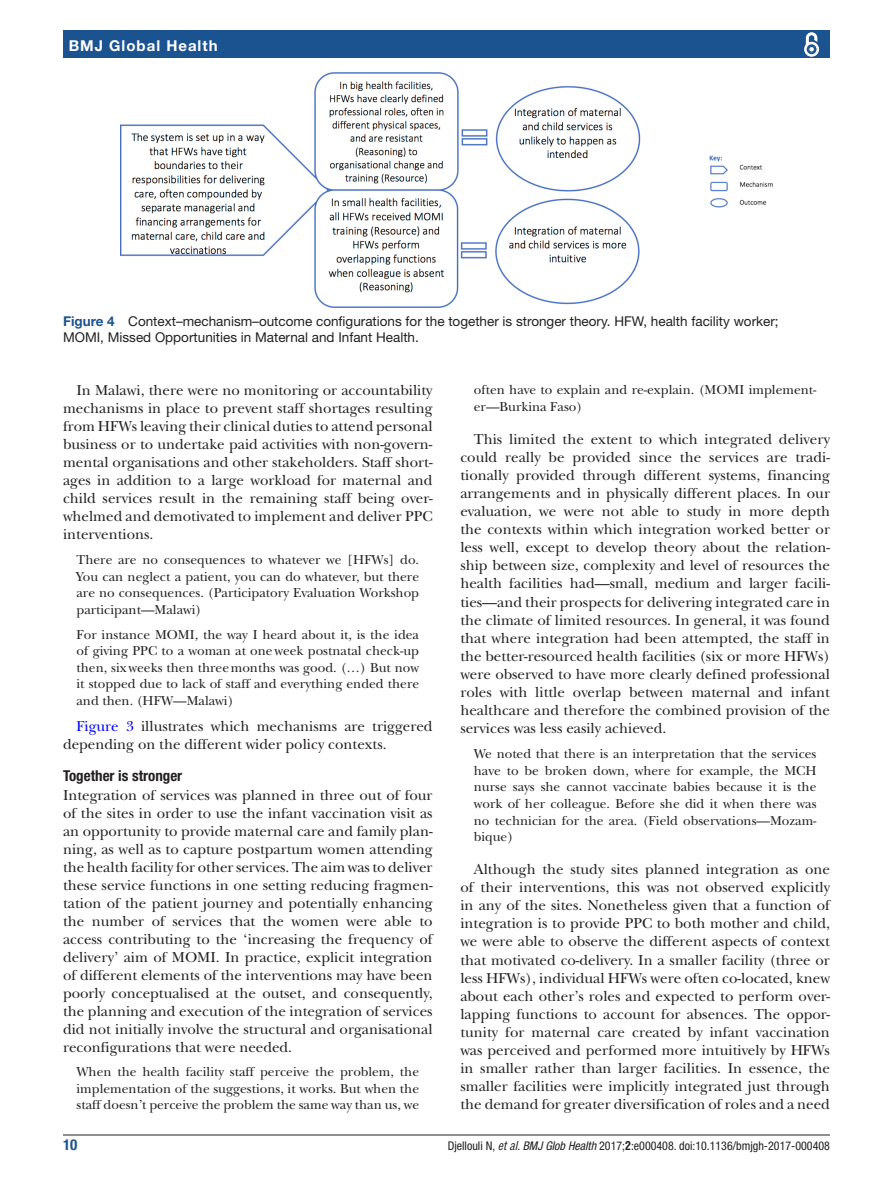
<style>
.page{position:relative;width:893px;height:1191px;background:#fff}
.page>*{position:absolute;margin:0;border:0;box-sizing:border-box;transform-origin:0 0}
.t1{font:15px/18.1px "New Baskerville";color:#231f20;text-align:justify}
.t2{font:700 condensed 15px "Helvetica Neue LT Std";color:#231f20}
.t3{font:700 15px "Helvetica Neue LT Std";letter-spacing:.065em;color:#fff}
.t4{font:700 condensed 15px "Helvetica Neue LT Std";color:#1b5391}
.t5{font:13.5px/16.5px "New Baskerville";color:#231f20;text-align:justify}
.t6{font:13.5px/16.2px "Helvetica Neue LT Std";color:#231f20}
.t7{font:condensed 12px "Helvetica Neue LT Std";color:#231f20}
.s1{font-weight:700;color:#1b5391}
.s2{color:#00f}
.s3{font-family:"Helvetica LT Std";font-style:italic}
.s4{font-style:italic}
.s5{font-family:"Helvetica LT Std";font-weight:700}
</style>
<div class="page">
<hr style="left:63px;top:1134px;width:767px;height:1px;background:#231f20">
<div style="left:63px;top:31px;width:767px;height:27px;background:#1b5391"></div>
<svg style="left:804px;top:32px;width:16px;height:25px"></svg>
<div style="left:808px;top:46px;width:7px;height:7px;border:1px solid #1b5391;border-radius:50%"></div>
<img style="left:121px;top:73px;width:651px;height:235px">
<p class="t3" style="left:69px;top:36px;width:150px">BMJ Global Health</p>
<p class="t6" style="left:63px;top:312px;width:717px"><span class="s1">Figure 4</span> Context–mechanism–outcome configurations for the together is stronger theory. HFW, health facility worker;<br>MOMI, Missed Opportunities in Maternal and Infant Health.</p>
<p class="t1" style="left:63px;top:381px;width:371px;text-indent:14px">In Malawi, there were no monitoring or accountability mechanisms in place to prevent staff shortages resulting from HFWs leaving their clinical duties to attend personal business or to undertake paid activities with non-govern&shy;mental organisations and other stakeholders. Staff short&shy;ages in addition to a large workload for maternal and child services result in the remaining staff being over&shy;whelmed and demotivated to implement and deliver PPC interventions.</p>
<p class="t5" style="left:76px;top:552px;width:344px">There are no consequences to whatever we [HFWs] do.<br>You can neglect a patient, you can do whatever, but there are no consequences. (Participatory Evaluation Workshop participant—Malawi)</p>
<p class="t5" style="left:76px;top:626px;width:344px">For instance MOMI, the way I heard about it, is the idea of giving PPC to a woman at oneweek postnatal check-up then, sixweeks then threemonths was good. (…) But now it stopped due to lack of staff and everything ended there and then. (HFW—Malawi)</p>
<p class="t1" style="left:63px;top:717px;width:371px;text-indent:14px"><span class="s2">Figure 3</span> illustrates which mechanisms are triggered depending on the different wider policy contexts.</p>
<p class="t2" style="left:63px;top:767px;width:121px">Together is stronger</p>
<p class="t1" style="left:63px;top:785px;width:371px">Integration of services was planned in three out of four of the sites in order to use the infant vaccination visit as an opportunity to provide maternal care and family plan&shy;ning, as well as to capture postpartum women attending the health facility for other services. The aim was to deliver these service functions in one setting reducing fragmen&shy;tation of the patient journey and potentially enhancing the number of services that the women were able to access contributing to the ‘increasing the frequency of delivery’ aim of MOMI. In practice, explicit integration of different elements of the interventions may have been poorly conceptualised at the outset, and consequently, the planning and execution of the integration of services did not initially involve the structural and organisational reconfigurations that were needed.</p>
<p class="t5" style="left:76px;top:1063px;width:344px">When the health facility staff perceive the problem, the implementation of the suggestions, it works. But when the staff doesn’t perceive the problem the same way than us, we</p>
<p class="t5" style="left:474px;top:381px;width:344px">often have to explain and re-explain. (MOMI implement&shy;er—Burkina Faso)</p>
<p class="t1" style="left:460px;top:430px;width:371px;text-indent:14px">This limited the extent to which integrated delivery could really be provided since the services are tradi&shy;tionally provided through different systems, financing arrangements and in physically different places. In our evaluation, we were not able to study in more depth the contexts within which integration worked better or less well, except to develop theory about the relation&shy;ship between size, complexity and level of resources the health facilities had—small, medium and larger facili&shy;ties—and their prospects for delivering integrated care in the climate of limited resources. In general, it was found that where integration had been attempted, the staff in the better-resourced health facilities (six or more HFWs) were observed to have more clearly defined professional roles with little overlap between maternal and infant healthcare and therefore the combined provision of the services was less easily achieved.</p>
<p class="t5" style="left:474px;top:745px;width:344px">We noted that there is an interpretation that the services have to be broken down, where for example, the MCH nurse says she cannot vaccinate babies because it is the work of her colleague. Before she did it when there was no technician for the area. (Field observations—Mozam&shy;bique)</p>
<p class="t1" style="left:460px;top:860px;width:371px;text-indent:14px">Although the study sites planned integration as one of their interventions, this was not observed explicitly in any of the sites. Nonetheless given that a function of integration is to provide PPC to both mother and child, we were able to observe the different aspects of context that motivated co-delivery. In a smaller facility (three or less HFWs), individual HFWs were often co-located, knew about each other’s roles and expected to perform over&shy;lapping functions to account for absences. The oppor&shy;tunity for maternal care created by infant vaccination was perceived and performed more intuitively by HFWs in smaller rather than larger facilities. In essence, the smaller facilities were implicitly integrated just through the demand for greater diversification of roles and a need</p>
<p class="t4" style="left:63px;top:1135px;width:16px">10</p>
<p class="t7" style="left:448px;top:1138px;width:384px">Djellouli N, <span class="s3">et al</span>. <span class="s4">BMJ Glob Health</span> 2017;<span class="s5">2</span>:e000408. doi:10.1136/bmjgh-2017-000408</p>
</div>
